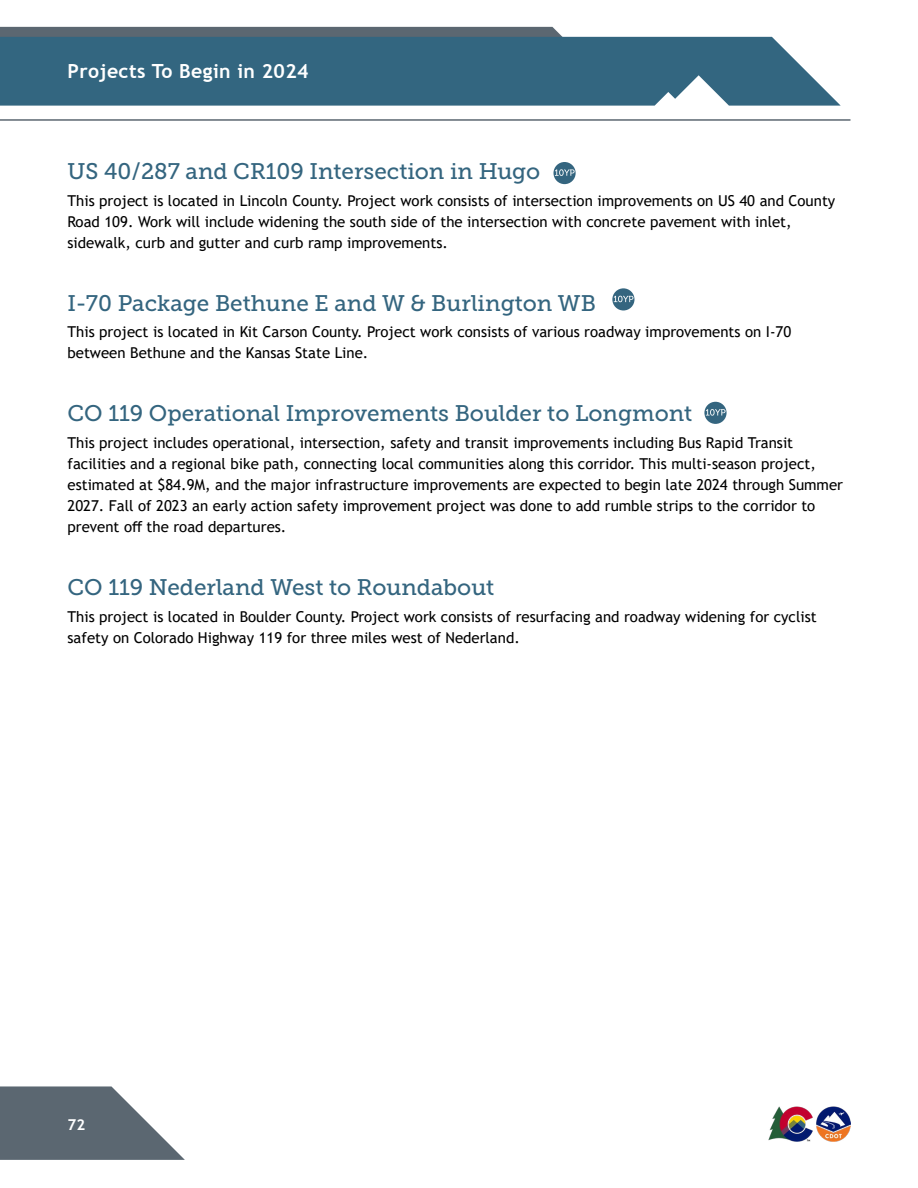
<style>
.page{position:relative;width:918px;height:1188px;background:#fff}
.page>*{position:absolute;margin:0;border:0;box-sizing:border-box;transform-origin:0 0}
.A_Header_4{font:22.5px "Museo Slab 500";color:#34657f}
.A_Header_2{font:700 19.5px "Trebuchet MS";letter-spacing:.02em;color:#fff}
.Body_1{font:15px/21px "Trebuchet MS";color:#000}
.t1{font:700 15px "Trebuchet MS";color:#fff}
</style>
<div class="page">
<svg style="left:0;top:27px;width:621px;height:10px;background:#6a767f"></svg>
<svg style="left:0;top:37px;width:841px;height:69px;background:#407088"></svg>
<hr style="left:0;top:119px;width:850px;height:2px;background:#5b6771">
<svg style="left:0;top:1086px;width:185px;height:74px"></svg>
<img style="left:768px;top:1106px;width:82px;height:35px">
<svg style="left:554px;top:162px;width:22px;height:22px"></svg>
<svg style="left:612px;top:288px;width:22px;height:22px"></svg>
<svg style="left:704px;top:402px;width:23px;height:22px"></svg>
<h1 class="A_Header_2" style="left:68px;top:59px;width:243px">Projects To Begin in 2024</h1>
<h3 class="A_Header_4" style="left:68px;top:159px;width:474px">US 40/287 and CR109 Intersection in Hugo</h3>
<p class="Body_1" style="left:68px;top:190px;width:769px">This project is located in Lincoln County. Project work consists of intersection improvements on US 40 and County<br>Road 109. Work will include widening the south side of the intersection with concrete pavement with inlet, sidewalk, curb and gutter and curb ramp improvements.</p>
<h3 class="A_Header_4" style="left:68px;top:290px;width:530px">I-70 Package Bethune E and W &amp; Burlington WB</h3>
<p class="Body_1" style="left:68px;top:321px;width:725px">This project is located in Kit Carson County. Project work consists of various roadway improvements on I-70 between Bethune and the Kansas State Line.</p>
<h3 class="A_Header_4" style="left:68px;top:401px;width:626px">CO 119 Operational Improvements Boulder to Longmont</h3>
<p class="Body_1" style="left:68px;top:432px;width:777px">This project includes operational, intersection, safety and transit improvements including Bus Rapid Transit facilities and a regional bike path, connecting local communities along this corridor. This multi-season project, estimated at $84.9M, and the major infrastructure improvements are expected to begin late 2024 through Summer 2027. Fall of 2023 an early action safety improvement project was done to add rumble strips to the corridor to prevent off the road departures.</p>
<h3 class="A_Header_4" style="left:68px;top:575px;width:428px">CO 119 Nederland West to Roundabout</h3>
<p class="Body_1" style="left:68px;top:606px;width:751px">This project is located in Boulder County. Project work consists of resurfacing and roadway widening for cyclist safety on Colorado Highway 119 for three miles west of Nederland.</p>
<p class="t1" style="left:68px;top:1115px;width:19px">72</p>
</div>
